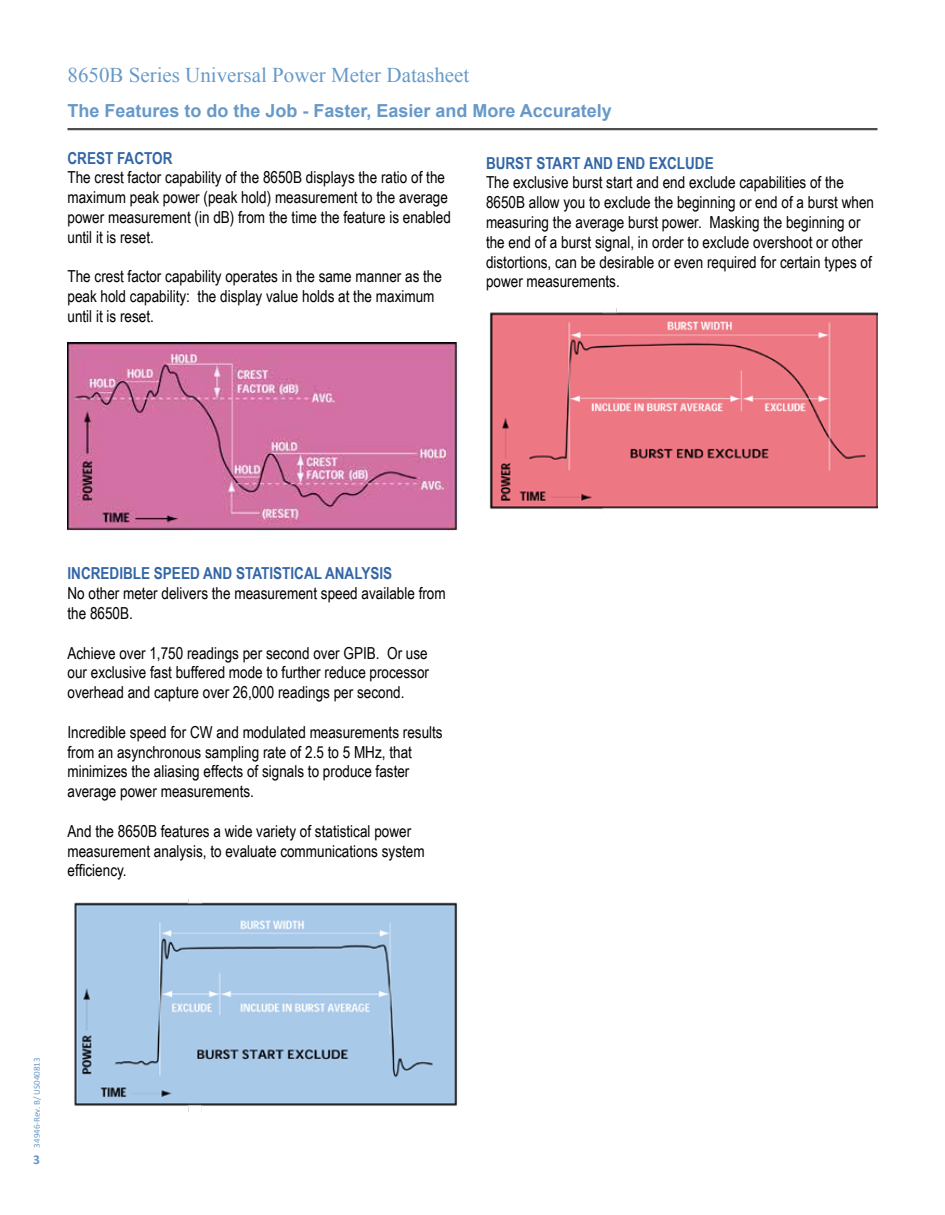
<style>
.page{position:relative;width:945px;height:1215px;background:#fff}
.page>*{position:absolute;margin:0;border:0;box-sizing:border-box;transform-origin:0 0}
.t1{font:21px "Times New Roman";color:#6799c8}
.t2{font:700 18px "Arial";color:#6799c8}
.t3{font:16.5px/19.8px "Arial Narrow";color:#000}
.t4{font:700 16.5px "Arial Narrow";color:#3366a6}
.t5{font:700 13.5px "Calibri";color:#6799c8}
.t6{font:9px "Calibri";color:#6799c8}
</style>
<div class="page">
<hr style="left:68px;top:128px;width:810px;height:2px;background:#4d4d4f">
<img style="left:68px;top:343px;width:390px;height:188px">
<img style="left:74px;top:899px;width:383px;height:212px">
<img style="left:489px;top:308px;width:389px;height:201px">
<p class="t1" style="left:68px;top:61px;width:403px">8650B Series Universal Power Meter Datasheet</p>
<p class="t2" style="left:68px;top:99px;width:546px">The Features to do the Job - Faster, Easier and More Accurately</p>
<p class="t4" style="left:68px;top:145px;width:106px">CREST FACTOR</p>
<p class="t3" style="left:68px;top:167px;width:385px">The crest factor capability of the 8650B displays the ratio of the maximum peak power (peak hold) measurement to the average power measurement (in dB) from the time the feature is enabled until it is reset.</p>
<p class="t3" style="left:68px;top:266px;width:376px">The crest factor capability operates in the same manner as the peak hold capability: the display value holds at the maximum until it is reset.</p>
<p class="t4" style="left:486px;top:150px;width:229px">BURST START AND END EXCLUDE</p>
<p class="t3" style="left:486px;top:172px;width:390px">The exclusive burst start and end exclude capabilities of the 8650B allow you to exclude the beginning or end of a burst when measuring the average burst power. Masking the beginning or the end of a burst signal, in order to exclude overshoot or other distortions, can be desirable or even required for certain types of power measurements.</p>
<p class="t4" style="left:68px;top:561px;width:326px">INCREDIBLE SPEED AND STATISTICAL ANALYSIS</p>
<p class="t3" style="left:68px;top:583px;width:380px">No other meter delivers the measurement speed available from the 8650B.</p>
<p class="t3" style="left:68px;top:642px;width:363px;text-align:justify">Achieve over 1,750 readings per second over GPIB. Or use our exclusive fast buffered mode to further reduce processor overhead and capture over 26,000 readings per second.</p>
<p class="t3" style="left:68px;top:721px;width:377px">Incredible speed for CW and modulated measurements results from an asynchronous sampling rate of 2.5 to 5 MHz, that minimizes the aliasing effects of signals to produce faster average power measurements.</p>
<p class="t3" style="left:68px;top:820px;width:359px">And the 8650B features a wide variety of statistical power measurement analysis, to evaluate communications system efficiency.</p>
<p class="t6" style="left:31px;top:1148px;width:92px;rotate:-90deg">34946-Rev. B/ US040813</p>
<p class="t5" style="left:33px;top:1151px;width:8px">3</p>
</div>
